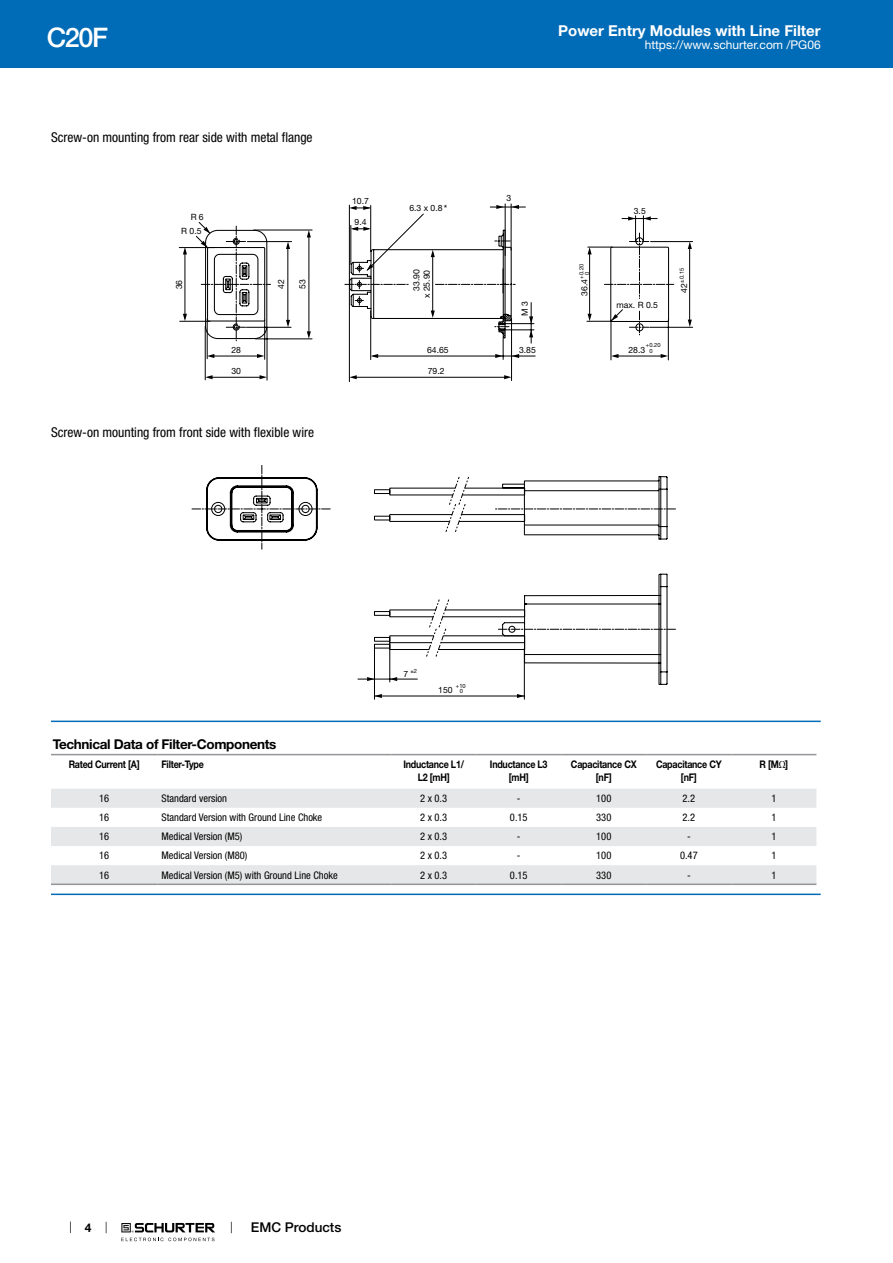
<style>
.page{position:relative;width:893px;height:1263px;background:#fff}
.page>*{position:absolute;margin:0;border:0;box-sizing:border-box;transform-origin:0 0}
.t1{font:500 27px "Helvetica Neue LT";color:#fff}
.t2{font:700 15px "Helvetica Neue LT";color:#fff}
.t3{font:condensed 13.5px "Helvetica Neue LT";color:#000}
.t4{font:700 13.5px "Helvetica Neue LT";letter-spacing:-.025em;color:#000}
.t5{font:500 13.5px "Helvetica Neue LT";color:#000}
.t6{font:12px "Helvetica Neue LT";color:#fff}
.t7{font:700 12px "Helvetica Neue LT";color:#000}
.t8{font:condensed 10.5px "Helvetica Neue LT";color:#000}
.t9{font:700 10.5px/12.6px "Helvetica Neue LT";letter-spacing:-.025em;color:#000;text-align:center;scale:.85 1}
.t10{font:8.7px/10.4px "Helvetica Neue LT";color:#000;text-align:right}
.t11{font:5.7px/5.7px "Helvetica Neue LT";color:#000}
.s1{font-size:10.05px}
.s2{font-family:"Arial Unicode MS";font-weight:400}
</style>
<div class="page">
<svg style="left:70px;top:1221px;width:1px;height:12px"></svg>
<svg style="left:121px;top:1223px;width:94px;height:18px"></svg>
<div style="left:0;top:0;width:893px;height:68px;background:#006bb6"></div>
<svg style="left:196px;top:204px;width:497px;height:178px"></svg>
<svg style="left:495px;top:354px;width:8px;height:4px"></svg>
<svg style="left:257px;top:354px;width:7px;height:4px"></svg>
<svg style="left:512px;top:354px;width:7px;height:4px"></svg>
<svg style="left:661px;top:354px;width:7px;height:4px"></svg>
<svg style="left:611px;top:354px;width:7px;height:4px"></svg>
<svg style="left:371px;top:354px;width:7px;height:4px"></svg>
<svg style="left:207px;top:354px;width:7px;height:4px"></svg>
<svg style="left:260px;top:375px;width:7px;height:4px"></svg>
<svg style="left:205px;top:375px;width:8px;height:4px"></svg>
<svg style="left:504px;top:375px;width:7px;height:4px"></svg>
<svg style="left:349px;top:375px;width:8px;height:4px"></svg>
<svg style="left:688px;top:242px;width:4px;height:7px"></svg>
<svg style="left:688px;top:320px;width:4px;height:7px"></svg>
<hr style="left:185px;top:253px;width:1px;height:65px;background:#000">
<hr style="left:179px;top:247px;width:35px;height:1px;background:#000">
<hr style="left:180px;top:321px;width:30px;height:1px;background:#000">
<svg style="left:183px;top:247px;width:4px;height:7px"></svg>
<svg style="left:183px;top:314px;width:4px;height:7px"></svg>
<svg style="left:201px;top:205px;width:473px;height:136px"></svg>
<svg style="left:375px;top:694px;width:7px;height:4px"></svg>
<svg style="left:517px;top:694px;width:7px;height:4px"></svg>
<hr style="left:374px;top:648px;width:1px;height:51px;background:#000">
<hr style="left:524px;top:648px;width:1px;height:51px;background:#000">
<hr style="left:374px;top:696px;width:150px;height:1px;background:#000">
<svg style="left:192px;top:465px;width:483px;height:220px"></svg>
<hr style="left:51px;top:721px;width:770px;height:1px;background:#006bb6">
<svg style="left:51px;top:755px;width:765px;height:1px"></svg>
<svg style="left:51px;top:789px;width:765px;height:94px;fill:#e6e7e8"></svg>
<hr style="left:51px;top:754px;width:106px;height:1px;background:#939598">
<hr style="left:157px;top:754px;width:234px;height:1px;background:#939598">
<hr style="left:391px;top:754px;width:85px;height:1px;background:#939598">
<hr style="left:476px;top:754px;width:85px;height:1px;background:#939598">
<hr style="left:561px;top:754px;width:85px;height:1px;background:#939598">
<hr style="left:646px;top:754px;width:85px;height:1px;background:#939598">
<hr style="left:731px;top:754px;width:85px;height:1px;background:#939598">
<hr style="left:51px;top:883px;width:106px;height:2px;background:#939598">
<hr style="left:157px;top:883px;width:234px;height:2px;background:#939598">
<hr style="left:391px;top:883px;width:85px;height:2px;background:#939598">
<hr style="left:476px;top:883px;width:85px;height:2px;background:#939598">
<hr style="left:561px;top:883px;width:85px;height:2px;background:#939598">
<hr style="left:646px;top:883px;width:85px;height:2px;background:#939598">
<hr style="left:731px;top:883px;width:85px;height:2px;background:#939598">
<hr style="left:51px;top:893px;width:770px;height:2px;background:#006bb6">
<h1 class="t1" style="left:47px;top:21px;width:63px">C20F</h1>
<p class="t3" style="left:51px;top:130px;width:263px">Screw-on mounting from rear side with metal flange</p>
<p class="t10" style="left:191px;top:212px;width:15px">R 6</p>
<p class="t10" style="left:181px;top:226px;width:22px">R 0.5</p>
<p class="t10" style="left:174px;top:289px;width:11px;rotate:-90deg">36</p>
<p class="t10" style="left:276px;top:289px;width:11px;rotate:-90deg">42</p>
<p class="t10" style="left:297px;top:289px;width:11px;rotate:-90deg">53</p>
<p class="t10" style="left:352px;top:196px;width:18px">10.7</p>
<p class="t10" style="left:355px;top:217px;width:14px">9.4</p>
<p class="t10" style="left:409px;top:203px;width:39px">6.3 x 0.8<span class="s1">*</span></p>
<p class="t10" style="left:411px;top:298px;width:30px;rotate:-90deg">33.90<br>x 25.90</p>
<p class="t10" style="left:231px;top:345px;width:11px">28</p>
<p class="t10" style="left:427px;top:344px;width:23px">64.65</p>
<p class="t10" style="left:231px;top:366px;width:11px">30</p>
<p class="t10" style="left:428px;top:366px;width:18px">79.2</p>
<p class="t3" style="left:51px;top:424px;width:265px">Screw-on mounting from front side with flexible wire</p>
<h2 class="t2" style="left:558px;top:21px;width:264px">Power Entry Modules with Line Filter</h2>
<p class="t6" style="left:645px;top:38px;width:178px">https://www.schurter.com /PG06</p>
<p class="t10" style="left:506px;top:193px;width:6px">3</p>
<p class="t10" style="left:634px;top:206px;width:14px">3.5</p>
<p class="t10" style="left:519px;top:316px;width:16px;rotate:-90deg">M 3</p>
<p class="t11" style="left:578px;top:275px;width:13px;text-indent:-3px;rotate:-90deg">+0.20<br>0</p>
<p class="t10" style="left:579px;top:296px;width:18px;rotate:-90deg">36.4</p>
<p class="t10" style="left:616px;top:299px;width:43px">max. R 0.5</p>
<p class="t11" style="left:649px;top:342px;width:13px;text-indent:-3px">+0.20<br>0</p>
<p class="t10" style="left:519px;top:344px;width:18px">3.85</p>
<p class="t10" style="left:628px;top:344px;width:18px">28.3</p>
<p class="t11" style="left:679px;top:283px;width:16px;rotate:-90deg">±0.15</p>
<p class="t10" style="left:679px;top:293px;width:11px;rotate:-90deg">42</p>
<p class="t11" style="left:410px;top:668px;width:8px">±2</p>
<p class="t10" style="left:403px;top:669px;width:6px">7</p>
<p class="t11" style="left:456px;top:683px;width:11px;line-height:5.2px;text-align:center">+10<br>0</p>
<p class="t10" style="left:438px;top:685px;width:16px">150</p>
<p class="t4" style="left:53px;top:736px;width:225px">Technical Data of Filter-Components</p>
<p class="t9" style="left:69px;top:758px;width:85px">Rated Current [A]</p>
<p class="t9" style="left:162px;top:758px;width:51px">Filter-Type</p>
<p class="t9" style="left:403px;top:758px;width:73px">Inductance L1/<br>L2 [mH]</p>
<p class="t9" style="left:490px;top:758px;width:69px">Inductance L3 [mH]</p>
<p class="t9" style="left:571px;top:758px;width:79px">Capacitance CX [nF]</p>
<p class="t9" style="left:656px;top:758px;width:79px">Capacitance CY [nF]</p>
<p class="t9" style="left:759px;top:758px;width:35px">R [M<span class="s2">Ω</span>]</p>
<p class="t8" style="left:99px;top:792px;width:12px">16</p>
<p class="t8" style="left:162px;top:792px;width:67px">Standard version</p>
<p class="t8" style="left:420px;top:792px;width:28px">2 x 0.3</p>
<p class="t8" style="left:517px;top:792px;width:5px">-</p>
<p class="t8" style="left:596px;top:792px;width:17px">100</p>
<p class="t8" style="left:683px;top:792px;width:14px">2.2</p>
<p class="t8" style="left:771px;top:792px;width:7px">1</p>
<p class="t8" style="left:99px;top:811px;width:12px">16</p>
<p class="t8" style="left:162px;top:811px;width:162px">Standard Version with Ground Line Choke</p>
<p class="t8" style="left:420px;top:811px;width:28px">2 x 0.3</p>
<p class="t8" style="left:510px;top:811px;width:19px">0.15</p>
<p class="t8" style="left:596px;top:811px;width:17px">330</p>
<p class="t8" style="left:683px;top:811px;width:14px">2.2</p>
<p class="t8" style="left:771px;top:811px;width:7px">1</p>
<p class="t8" style="left:99px;top:830px;width:12px">16</p>
<p class="t8" style="left:162px;top:830px;width:82px">Medical Version (M5)</p>
<p class="t8" style="left:420px;top:830px;width:28px">2 x 0.3</p>
<p class="t8" style="left:517px;top:830px;width:5px">-</p>
<p class="t8" style="left:596px;top:830px;width:17px">100</p>
<p class="t8" style="left:687px;top:830px;width:5px">-</p>
<p class="t8" style="left:771px;top:830px;width:7px">1</p>
<p class="t8" style="left:99px;top:850px;width:12px">16</p>
<p class="t8" style="left:162px;top:850px;width:87px">Medical Version (M80)</p>
<p class="t8" style="left:420px;top:850px;width:28px">2 x 0.3</p>
<p class="t8" style="left:517px;top:850px;width:5px">-</p>
<p class="t8" style="left:596px;top:850px;width:17px">100</p>
<p class="t8" style="left:680px;top:850px;width:19px">0.47</p>
<p class="t8" style="left:771px;top:850px;width:7px">1</p>
<p class="t8" style="left:99px;top:869px;width:12px">16</p>
<p class="t8" style="left:162px;top:869px;width:178px">Medical Version (M5) with Ground Line Choke</p>
<p class="t8" style="left:420px;top:869px;width:28px">2 x 0.3</p>
<p class="t8" style="left:510px;top:869px;width:19px">0.15</p>
<p class="t8" style="left:596px;top:869px;width:17px">330</p>
<p class="t8" style="left:687px;top:869px;width:5px">-</p>
<p class="t8" style="left:771px;top:869px;width:7px">1</p>
<p class="t7" style="left:85px;top:1220px;width:8px">4</p>
<p class="t5" style="left:251px;top:1219px;width:92px">EMC Products</p>
</div>
